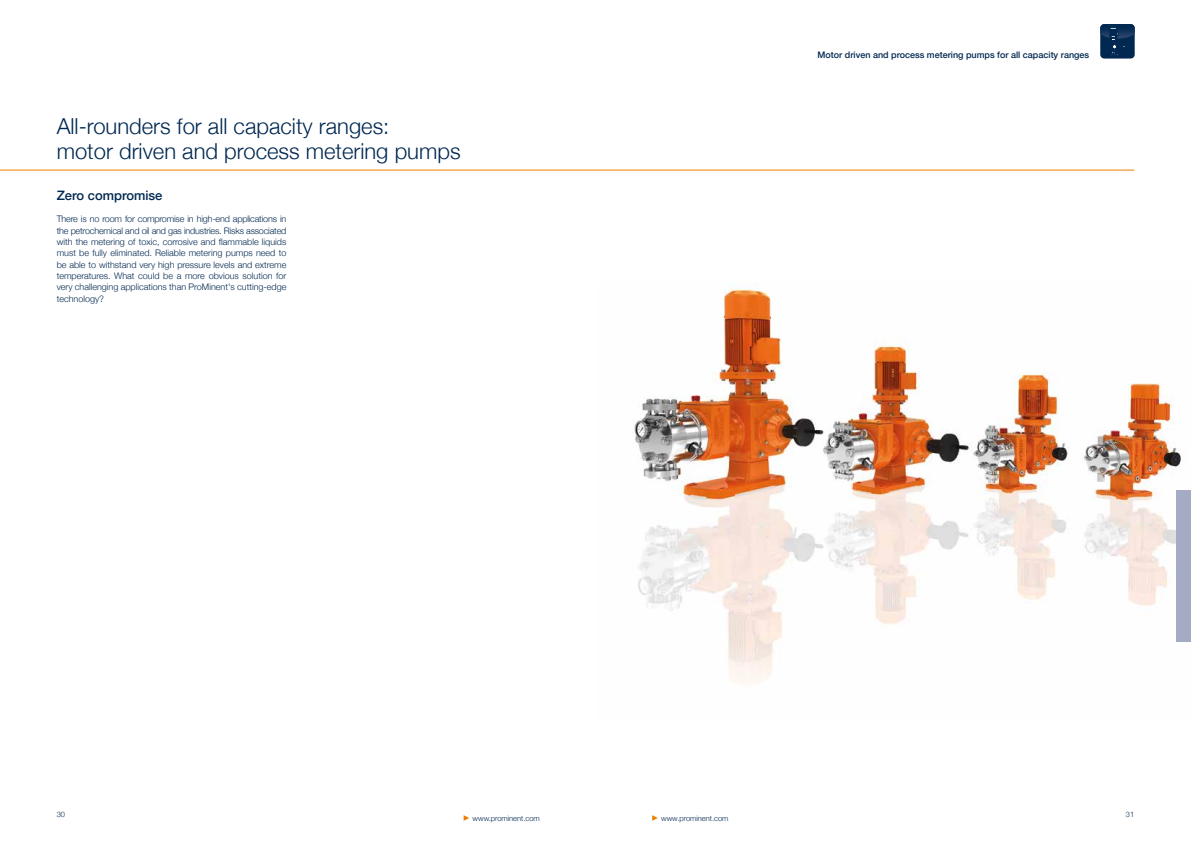
<style>
.page{position:relative;width:1191px;height:842px;background:#fff}
.page>*{position:absolute;margin:0;border:0;box-sizing:border-box;transform-origin:0 0}
.t1{font:300 22px/25px "Helvetica Neue";color:#002851}
.t2{font:500 13px "Helvetica Neue";color:#002851}
.t3{font:300 9px/11.3px "Helvetica Neue";color:#002851;text-align:justify}
.t4{font:500 9px "Helvetica Neue";color:#002851}
.t5{font:300 7.5px "Helvetica Neue";color:#002851}
</style>
<div class="page">
<svg style="left:463px;top:815px;width:6px;height:6px"></svg>
<svg style="left:652px;top:815px;width:6px;height:6px"></svg>
<img style="left:632px;top:284px;width:549px;height:400px">
<hr style="left:0;top:170px;width:1134px;height:1px;background:#ef7d00">
<div style="left:1100px;top:24px;width:34px;height:35px;background:#002851;border-radius:4px"></div>
<svg style="left:1100px;top:24px;width:34px;height:31px"></svg>
<div style="left:1176px;top:490px;width:15px;height:152px;background:#a5abc4"></div>
<h1 class="t1" style="left:57px;top:112px;width:405px">All-rounders for all capacity ranges:<br>motor driven and process metering pumps</h1>
<h2 class="t2" style="left:57px;top:185px;width:107px">Zero compromise</h2>
<p class="t3" style="left:57px;top:213px;width:231px">There is no room for compromise in high-end applications in the petrochemical and oil and gas industries. Risks associated with the metering of toxic, corrosive and flammable liquids must be fully eliminated. Reliable metering pumps need to be able to withstand very high pressure levels and extreme temperatures. What could be a more obvious solution for very challenging applications than ProMinent's cutting-edge technology?</p>
<p class="t4" style="left:817px;top:48px;width:273px">Motor driven and process metering pumps for all capacity ranges</p>
<p class="t5" style="left:57px;top:808px;width:10px">30</p>
<p class="t5" style="left:1126px;top:808px;width:10px">31</p>
<p class="t5" style="left:472px;top:812px;width:69px">www.prominent.com</p>
<p class="t5" style="left:661px;top:812px;width:69px">www.prominent.com</p>
</div>
